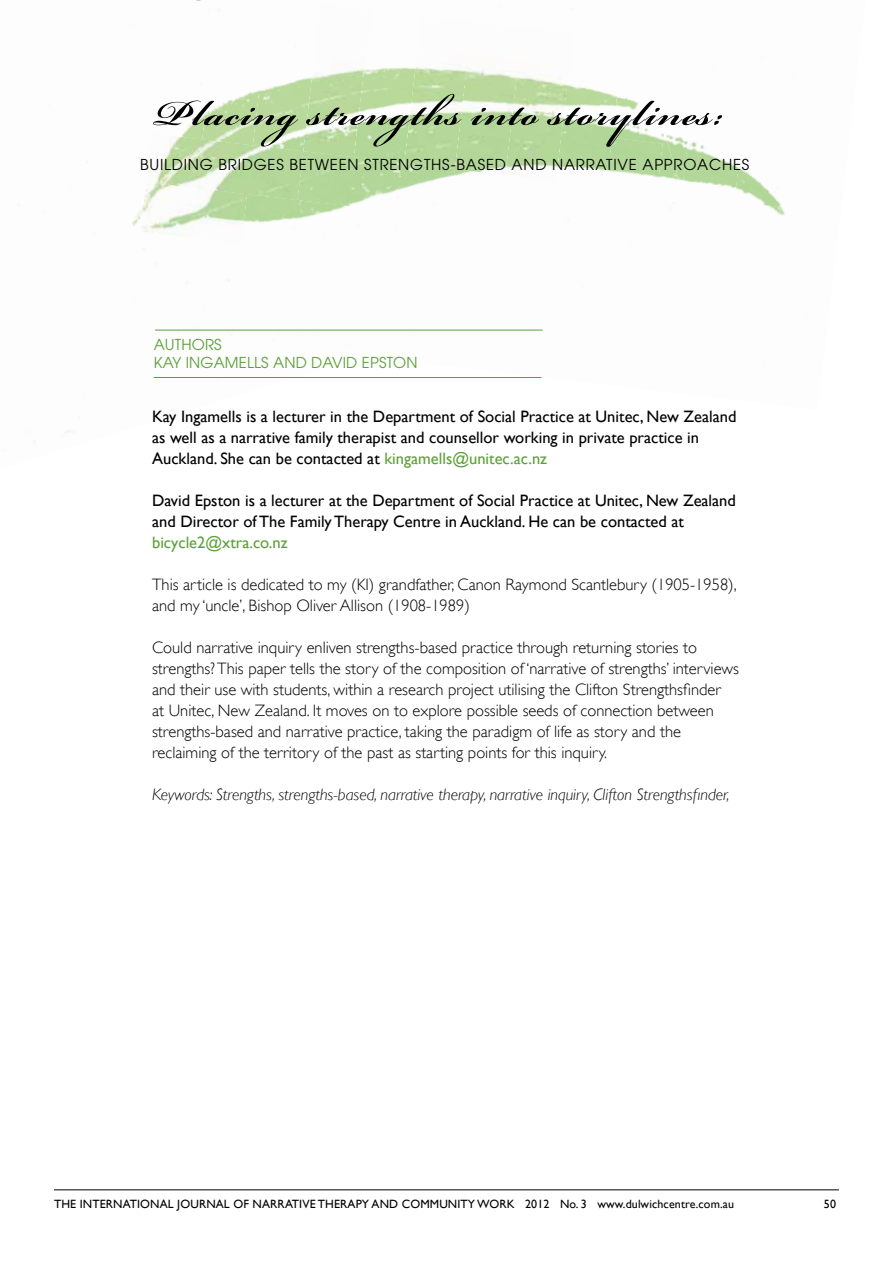
<style>
.page{position:relative;width:893px;height:1263px;background:#fff}
.page>*{position:absolute;margin:0;border:0;box-sizing:border-box;transform-origin:0 0}
.t1{font:700 54px "Bickham Script Pro";letter-spacing:.025em;color:#000}
.t2{font:300 16.5px/21px "Gill Sans";color:#000}
.t3{font:16.5px/21px "Gill Sans";color:#000}
.t4{font:italic 300 16.5px "Gill Sans";color:#000}
.t5{font:16.5px "Gill Sans";color:#5ca038}
.t6{font:15px "ITC Avant Garde Pro";letter-spacing:.05em;color:#000}
.t7{font:15px/18px "ITC Avant Garde Pro";letter-spacing:.01em;color:#5ca038}
.t8{font:12px "Gill Sans";letter-spacing:.01em;color:#000}
.s1{color:#5ca038}
</style>
<div class="page">
<img style="left:752px;top:177px;width:27px;height:25px">
<img style="left:762px;top:202px;width:23px;height:14px">
<img style="left:700px;top:145px;width:52px;height:50px">
<img style="left:507px;top:329px;width:36px;height:49px">
<img style="left:132px;top:211px;width:8px;height:15px">
<img style="left:663px;top:134px;width:37px;height:70px">
<img style="left:624px;top:97px;width:40px;height:47px">
<img style="left:624px;top:138px;width:39px;height:40px">
<img style="left:573px;top:86px;width:51px;height:87px">
<img style="left:455px;top:169px;width:151px;height:7px">
<img style="left:505px;top:77px;width:68px;height:99px">
<img style="left:455px;top:59px;width:68px;height:116px">
<img style="left:422px;top:59px;width:50px;height:110px">
<img style="left:303px;top:151px;width:152px;height:43px">
<img style="left:354px;top:66px;width:68px;height:97px">
<img style="left:247px;top:194px;width:151px;height:29px">
<img style="left:303px;top:66px;width:68px;height:91px">
<img style="left:270px;top:66px;width:51px;height:85px">
<img style="left:148px;top:133px;width:155px;height:67px">
<img style="left:202px;top:9px;width:68px;height:136px">
<img style="left:140px;top:182px;width:107px;height:54px">
<img style="left:152px;top:0;width:67px;height:140px">
<hr style="left:54px;top:1189px;width:785px;height:1px;background:#000">
<hr style="left:155px;top:330px;width:388px;height:1px;background:#5ca038">
<hr style="left:154px;top:377px;width:387px;height:1px;background:#5ca038">
<h1 class="t1" style="left:152px;top:74px;width:572px">Placing strengths into storylines:</h1>
<p class="t6" style="left:140px;top:155px;width:611px">BUILDING BRIDGES BETWEEN STRENGTHS-BASED AND NARRATIVE APPROACHES</p>
<p class="t7" style="left:154px;top:335px;width:265px">AUTHORS<br>KAY INGAMELLS AND DAVID EPSTON</p>
<p class="t3" style="left:152px;top:405px;width:586px">Kay Ingamells is a lecturer in the Department of Social Practice at Unitec, New Zealand as well as a narrative family therapist and counsellor working in private practice in<br>Auckland. She can be contacted at <span class="s1">kingamells@unitec.ac.nz</span></p>
<p class="t3" style="left:152px;top:489px;width:585px">David Epston is a lecturer at the Department of Social Practice at Unitec, New Zealand and Director of The Family Therapy Centre in Auckland. He can be contacted at</p>
<p class="t5" style="left:152px;top:532px;width:137px">bicycle2@xtra.co.nz</p>
<p class="t2" style="left:152px;top:574px;width:586px">This article is dedicated to my (KI) grandfather, Canon Raymond Scantlebury (1905-1958), and my ‘uncle’, Bishop Oliver Allison (1908-1989)</p>
<p class="t2" style="left:152px;top:637px;width:588px">Could narrative inquiry enliven strengths-based practice through returning stories to strengths? This paper tells the story of the composition of ‘narrative of strengths’ interviews and their use with students, within a research project utilising the Clifton Strengthsfinder<br>at Unitec, New Zealand. It moves on to explore possible seeds of connection between strengths-based and narrative practice, taking the paradigm of life as story and the reclaiming of the territory of the past as starting points for this inquiry.</p>
<p class="t4" style="left:152px;top:785px;width:579px">Keywords: Strengths, strengths-based, narrative therapy, narrative inquiry, Clifton Strengthsfinder,</p>
<p class="t8" style="left:54px;top:1197px;width:682px">THE INTERNATIONAL JOURNAL OF NARRATIVE THERAPY AND COMMUNITY WORK 2012 No. 3 www.dulwichcentre.com.au</p>
<p class="t8" style="left:824px;top:1197px;width:14px">50</p>
</div>
